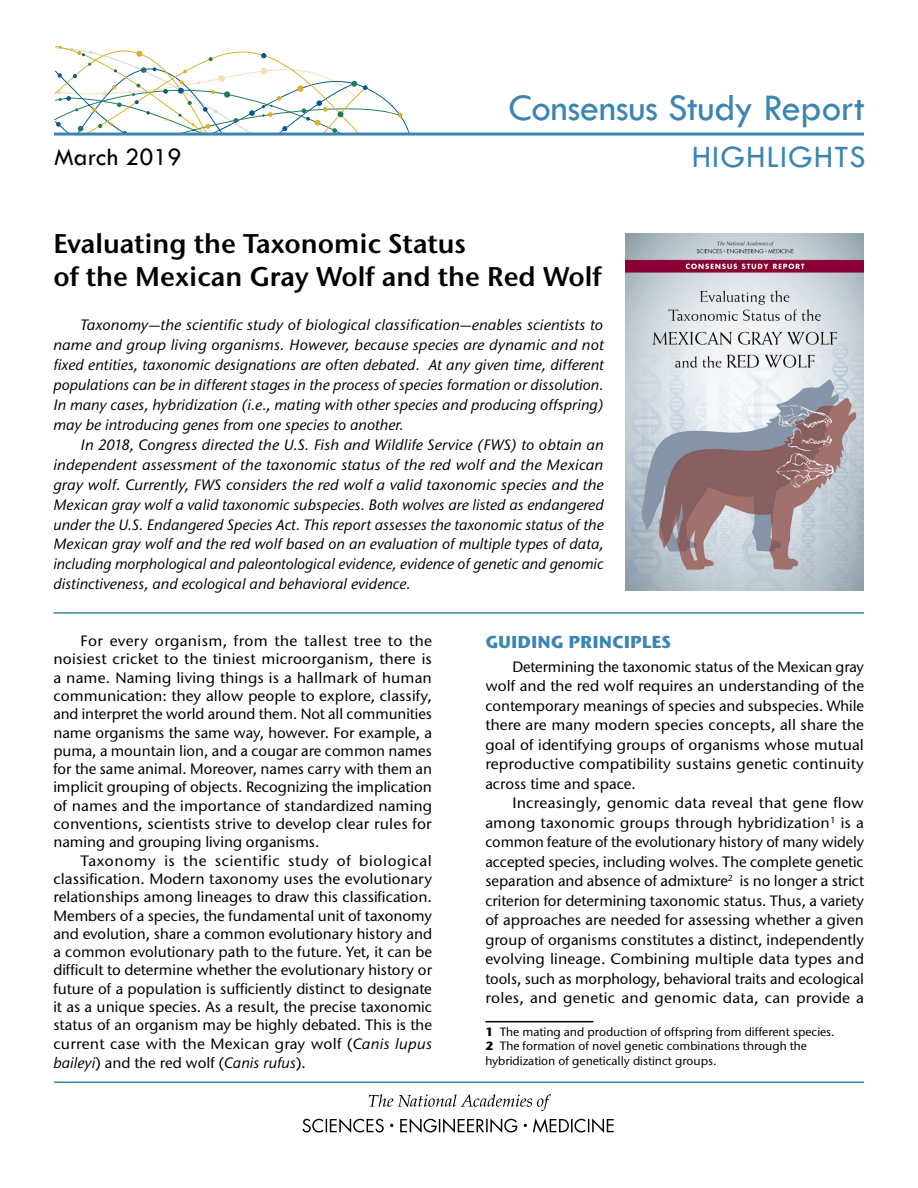
<style>
.page{position:relative;width:918px;height:1188px;background:#fff}
.page>*{position:absolute;margin:0;border:0;box-sizing:border-box;transform-origin:0 0}
.t1{font:39px "Tw Cen";letter-spacing:-.01em;color:#3a85b3}
.t2{font:32.25px "Tw Cen";letter-spacing:.03em;color:#3a85b3}
.t3{font:600 27px/33px "Stone Sans ITC Pro";color:#000}
.t4{font:25.5px "Tw Cen";color:#000}
.t5{font:700 17.25px "Stone Sans ITC Std";color:#3a85b3}
.t6{font:500 15px/19.5px "Stone Sans ITC Std";letter-spacing:.005em;color:#000;text-align:justify}
.t7{font:italic 500 15px/20px "Stone Sans ITC Std";color:#000;text-align:justify}
.t8{font:500 12px/14.4px "Stone Sans ITC Std";color:#000}
.s1{font-style:italic}
.s2{font-weight:700}
</style>
<div class="page">
<hr style="left:54px;top:1081px;width:810px;height:2px;background:#3a85b3">
<svg style="left:369px;top:1094px;width:182px;height:17px"></svg>
<svg style="left:302px;top:1118px;width:312px;height:15px"></svg>
<svg style="left:54px;top:46px;width:357px;height:87px"></svg>
<hr style="left:54px;top:133px;width:810px;height:3px;background:#3a85b3">
<hr style="left:53px;top:612px;width:811px;height:2px;background:#3a85b3">
<hr style="left:485px;top:1021px;width:108px;height:1px;background:#000">
<img style="left:626px;top:234px;width:238px;height:357px">
<h3 class="t4" style="left:54px;top:142px;width:129px">March 2019</h3>
<h1 class="t1" style="left:508px;top:84px;width:358px">Consensus Study Report</h1>
<h2 class="t2" style="left:692px;top:137px;width:175px">HIGHLIGHTS</h2>
<h3 class="t3" style="left:53px;top:227px;width:550px">Evaluating the Taxonomic Status<br>of the Mexican Gray Wolf and the Red Wolf</h3>
<p class="t7" style="left:53px;top:315px;width:552px;text-indent:27px">Taxonomy—the scientific study of biological classification—enables scientists to name and group living organisms. However, because species are dynamic and not fixed entities, taxonomic designations are often debated. At any given time, different populations can be in different stages in the process of species formation or dissolution.<br>In many cases, hybridization (i.e., mating with other species and producing offspring) may be introducing genes from one species to another.</p>
<p class="t7" style="left:53px;top:434px;width:552px;text-indent:27px">In 2018, Congress directed the U.S. Fish and Wildlife Service (FWS) to obtain an independent assessment of the taxonomic status of the red wolf and the Mexican gray wolf. Currently, FWS considers the red wolf a valid taxonomic species and the Mexican gray wolf a valid taxonomic subspecies. Both wolves are listed as endangered under the U.S. Endangered Species Act. This report assesses the taxonomic status of the Mexican gray wolf and the red wolf based on an evaluation of multiple types of data, including morphological and paleontological evidence, evidence of genetic and genomic distinctiveness, and ecological and behavioral evidence.</p>
<p class="t6" style="left:53px;top:632px;width:380px;line-height:18.3px;text-indent:27px">For every organism, from the tallest tree to the noisiest cricket to the tiniest microorganism, there is a name. Naming living things is a hallmark of human communication: they allow people to explore, classify, and interpret the world around them. Not all communities name organisms the same way, however. For example, a puma, a mountain lion, and a cougar are common names for the same animal. Moreover, names carry with them an implicit grouping of objects. Recognizing the implication of names and the importance of standardized naming conventions, scientists strive to develop clear rules for naming and grouping living organisms.</p>
<p class="t6" style="left:53px;top:851px;width:380px;line-height:18.5px;text-indent:27px">Taxonomy is the scientific study of biological classification. Modern taxonomy uses the evolutionary relationships among lineages to draw this classification.<br>Members of a species, the fundamental unit of taxonomy and evolution, share a common evolutionary history and a common evolutionary path to the future. Yet, it can be difficult to determine whether the evolutionary history or future of a population is sufficiently distinct to designate it as a unique species. As a result, the precise taxonomic status of an organism may be highly debated. This is the current case with the Mexican gray wolf (<span class="s1">Canis lupus baileyi</span>) and the red wolf (<span class="s1">Canis rufus</span>).</p>
<p class="t5" style="left:485px;top:630px;width:188px">GUIDING PRINCIPLES</p>
<p class="t6" style="left:485px;top:657px;width:380px;text-indent:27px">Determining the taxonomic status of the Mexican gray wolf and the red wolf requires an understanding of the contemporary meanings of species and subspecies. While there are many modern species concepts, all share the goal of identifying groups of organisms whose mutual reproductive compatibility sustains genetic continuity across time and space.</p>
<p class="t6" style="left:485px;top:793px;width:380px;text-indent:27px">Increasingly, genomic data reveal that gene flow among taxonomic groups through hybridization<sup>1</sup> is a common feature of the evolutionary history of many widely accepted species, including wolves. The complete genetic separation and absence of admixture<sup>2</sup> is no longer a strict criterion for determining taxonomic status. Thus, a variety of approaches are needed for assessing whether a given group of organisms constitutes a distinct, independently evolving lineage. Combining multiple data types and tools, such as morphology, behavioral traits and ecological roles, and genetic and genomic data, can provide a</p>
<p class="t8" style="left:485px;top:1025px;width:351px"><span class="s2">1</span> The mating and production of offspring from different species.<br><span class="s2">2</span> The formation of novel genetic combinations through the hybridization of genetically distinct groups.</p>
</div>
